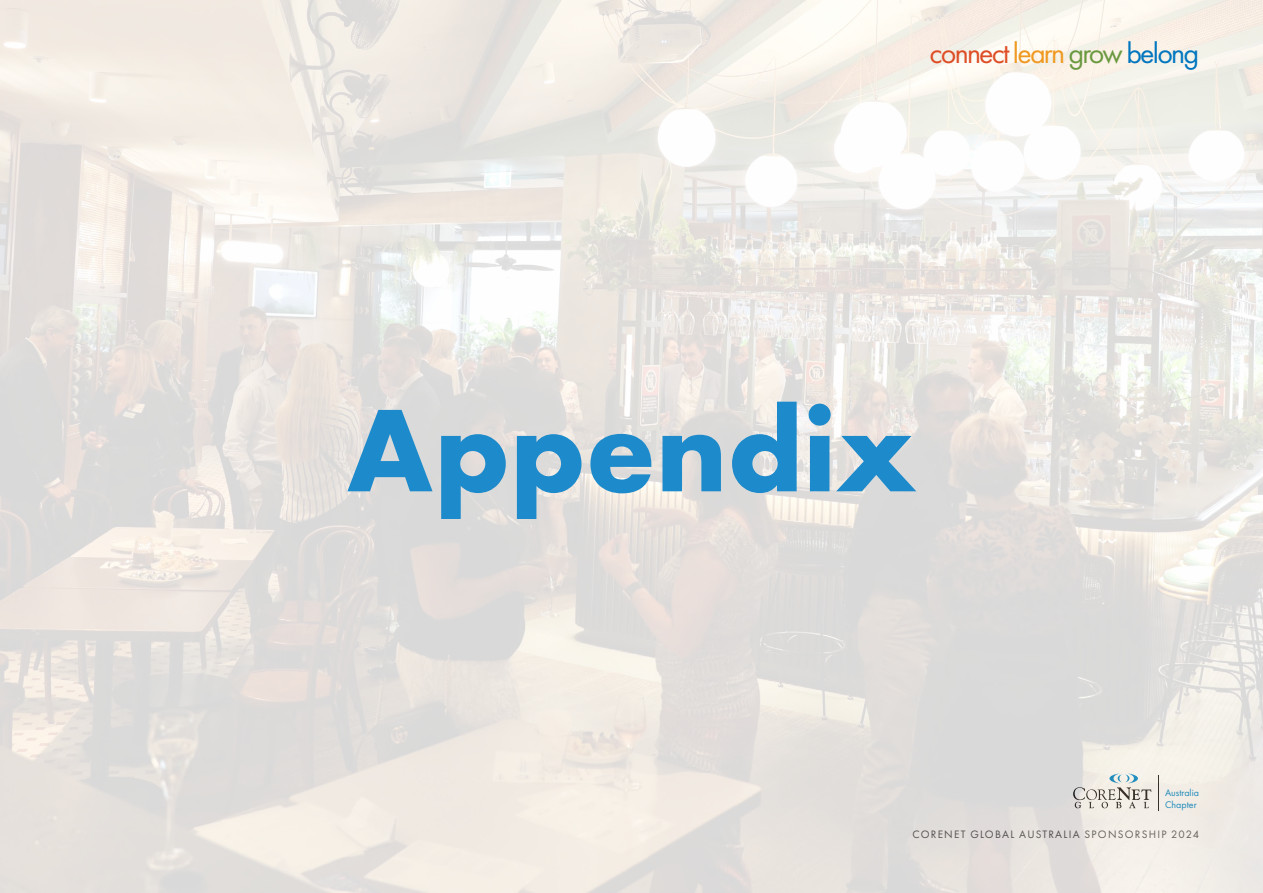
<style>
.page{position:relative;width:1263px;height:893px;background:#fff}
.page>*{position:absolute;margin:0;border:0;box-sizing:border-box;transform-origin:0 0}
.t1{font:700 108px "Futura";color:#1c8acb}
.t2{font:29.85px "Futura PT";letter-spacing:-.06em;color:#de4e26}
.t3{font:11.1px "Futura PT";letter-spacing:.11em;color:#58595b}
.t4{font:10.05px/12px "Futura PT";color:#078bcc}
.s1{color:#ef9920}
.s2{color:#6a9940}
.s3{color:#0076bf}
</style>
<div class="page">
<img style="left:0;top:0;width:1263px;height:893px">
<h2 class="t2" style="left:929px;top:36px;width:271px">connect <span class="s1">learn</span> <span class="s2">grow</span> <span class="s3">belong</span></h2>
<h1 class="t1" style="left:347px;top:373px;width:571px">Appendix</h1>
<p class="t4" style="left:1165px;top:787px;width:35px">Australia<br>Chapter</p>
<p class="t3" style="left:912px;top:827px;width:288px">CORENET GLOBAL AUSTRALIA SPONSORSHIP 2024</p>
</div>
